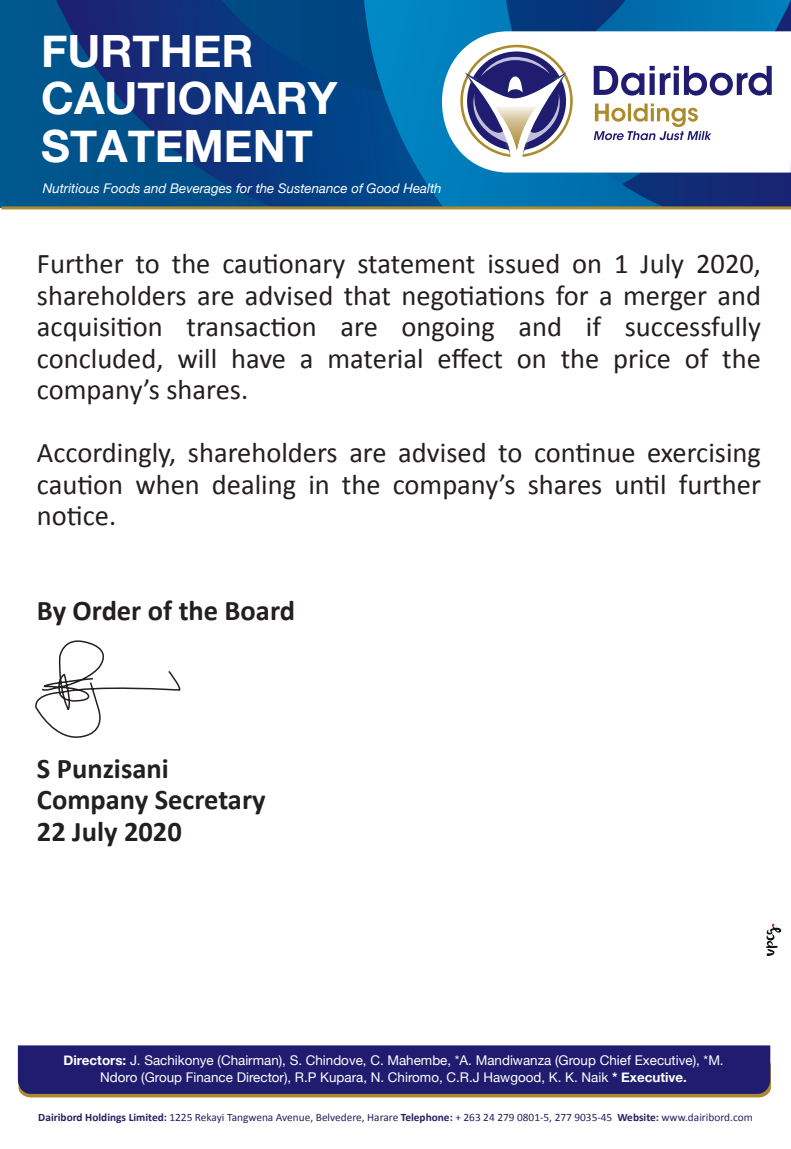
<style>
.page{position:relative;width:791px;height:1149px;background:#fff}
.page>*{position:absolute;margin:0;border:0;box-sizing:border-box;transform-origin:0 0}
.t1{font:700 44.4px/47.7px "Helvetica Neue";color:#fff}
.t2{font:28.5px/31.5px "Calibri";color:#231f20;text-align:justify}
.t3{font:700 28.5px/31.5px "Calibri";color:#231f20}
.t4{font:13.35px/16.5px "Helvetica Neue";color:#fff;text-align:center}
.t5{font:italic 13.35px "Helvetica Neue";color:#fff}
.t6{font:11.25px "Calibri";color:#252161}
.s1{font-weight:700}
</style>
<div class="page">
<div style="left:0;top:0;width:791px;height:208px;background:#00588e"></div>
<svg style="left:56px;top:0;width:735px;height:206px"></svg>
<svg style="left:364px;top:0;width:302px;height:206px;background:#0169a8"></svg>
<hr style="left:1px;top:206px;width:790px;height:3px;background:#ab8b2e">
<svg style="left:442px;top:31px;width:349px;height:141px;background:#ebf5f9"></svg>
<svg style="left:460px;top:45px;width:113px;height:113px;background:#a29eb5"></svg>
<svg style="left:594px;top:66px;width:178px;height:30px;background:#9f9dc1"></svg>
<svg style="left:594px;top:103px;width:117px;height:37px;background:#d9d3c9"></svg>
<svg style="left:18px;top:1045px;width:753px;height:52px;background:#2a246d"></svg>
<svg style="left:35px;top:640px;width:146px;height:98px"></svg>
<svg style="left:766px;top:923px;width:15px;height:32px"></svg>
<h1 class="t1" style="left:41px;top:28px;width:298px">FURTHER<br>CAUTIONARY<br>STATEMENT</h1>
<p class="t5" style="left:43px;top:179px;width:400px">Nutritious Foods and Beverages for the Sustenance of Good Health</p>
<p class="t2" style="left:37px;top:247px;width:725px">Further to the cautionary statement issued on 1 July 2020, shareholders are advised that negotiations for a merger and acquisition transaction are ongoing and if successfully concluded, will have a material effect on the price of the company’s shares.</p>
<p class="t2" style="left:37px;top:436px;width:725px">Accordingly, shareholders are advised to continue exercising caution when dealing in the company’s shares until further notice.</p>
<p class="t3" style="left:37px;top:594px;width:260px">By Order of the Board</p>
<p class="t3" style="left:37px;top:752px;width:230px">S Punzisani<br>Company Secretary<br>22 July 2020</p>
<p class="t4" style="left:64px;top:1052px;width:662px"><span class="s1">Directors:</span> J. Sachikonye (Chairman), S. Chindove, C. Mahembe, *A. Mandiwanza (Group Chief Executive), *M.<br>Ndoro (Group Finance Director), R.P Kupara, N. Chiromo, C.R.J Hawgood, K. K. Naik <span class="s1">* Executive.</span></p>
<p class="t6" style="left:38px;top:1109px;width:716px"><span class="s1">Dairibord Holdings Limited:</span> 1225 Rekayi Tangwena Avenue, Belvedere, Harare <span class="s1">Telephone:</span> + 263 24 279 0801-5, 277 9035-45 <span class="s1">Website:</span> www.dairibord.com</p>
</div>
